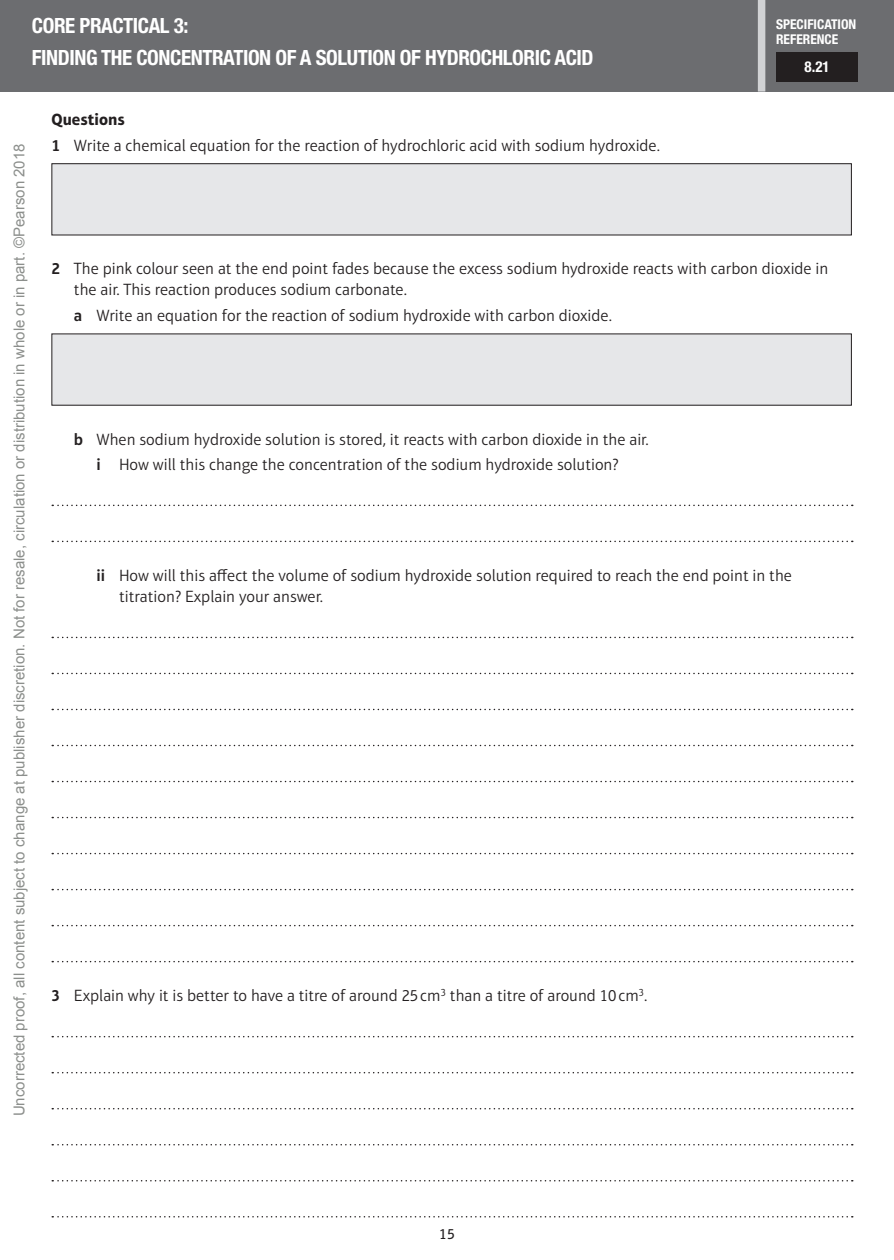
<style>
.page{position:relative;width:894px;height:1260px;background:#fff}
.page>*{position:absolute;margin:0;border:0;box-sizing:border-box;transform-origin:0 0}
.t1{font:700 condensed 21px/31.5px "Helvetica Neue LTW1 G";letter-spacing:-.02em;color:#fff}
.t2{font:300 16.5px/25.5px "Aptifer Sans LT Pro";color:#231f20}
.t3{font:15px "Arial";color:#8c8f8c}
.t4{font:700 condensed 15px "Helvetica Neue LTW1 G";color:#fff}
.t5{font:15px "Aptifer Sans LT Pro";color:#231f20}
.t6{font:700 condensed 13.5px/15.3px "Helvetica Neue LTW1 G";color:#fff}
.s1{font-weight:700}
.s2{font-weight:600}
</style>
<div class="page">
<div style="left:0;top:0;width:894px;height:92px;background:#6c6d70"></div>
<div style="left:52px;top:164px;width:799px;height:71px;background:#e6e7e9"></div>
<div style="left:51px;top:163px;width:801px;height:72px;border:1px solid #231f20"></div>
<div style="left:52px;top:334px;width:799px;height:71px;background:#e6e7e9"></div>
<svg style="left:52px;top:504px;width:801px;height:2px"></svg>
<svg style="left:52px;top:540px;width:801px;height:2px"></svg>
<svg style="left:52px;top:636px;width:801px;height:2px"></svg>
<svg style="left:52px;top:672px;width:801px;height:2px"></svg>
<svg style="left:52px;top:708px;width:801px;height:2px"></svg>
<svg style="left:52px;top:744px;width:801px;height:2px"></svg>
<svg style="left:52px;top:780px;width:801px;height:2px"></svg>
<svg style="left:52px;top:816px;width:801px;height:2px"></svg>
<svg style="left:52px;top:852px;width:801px;height:2px"></svg>
<svg style="left:52px;top:888px;width:801px;height:2px"></svg>
<svg style="left:52px;top:924px;width:801px;height:2px"></svg>
<svg style="left:52px;top:960px;width:801px;height:2px"></svg>
<svg style="left:52px;top:1035px;width:801px;height:2px"></svg>
<svg style="left:52px;top:1072px;width:801px;height:1px"></svg>
<svg style="left:52px;top:1108px;width:801px;height:1px"></svg>
<svg style="left:52px;top:1144px;width:801px;height:1px"></svg>
<svg style="left:52px;top:1180px;width:801px;height:1px"></svg>
<svg style="left:52px;top:1216px;width:801px;height:1px"></svg>
<div style="left:776px;top:52px;width:82px;height:29px;background:#231f20"></div>
<div style="left:758px;top:0;width:7px;height:92px;background:#d1d2d4"></div>
<p class="t1" style="left:32px;top:10px;width:563px">CORE PRACTICAL 3:<br>FINDING THE CONCENTRATION OF A SOLUTION OF HYDROCHLORIC ACID</p>
<p class="t6" style="left:776px;top:16px;width:82px">SPECIFICATION<br>REFERENCE</p>
<p class="t4" style="left:804px;top:58px;width:27px">8.21</p>
<p class="t3" style="left:9px;top:1116px;width:974px;rotate:-90deg">Uncorrected proof, all content subject to change at publisher discretion. Not for resale, circulation or distribution in whole or in part. ©Pearson 2018</p>
<p class="t2" style="left:51px;top:107px;width:610px"><span class="s1">Questions<br></span><span class="s2">1</span> Write a chemical equation for the reaction of hydrochloric acid with sodium hydroxide.</p>
<p class="t2" style="left:74px;top:258px;width:756px;line-height:21px;text-indent:-23px"><span class="s2">2</span> The pink colour seen at the end point fades because the excess sodium hydroxide reacts with carbon dioxide in the air. This reaction produces sodium carbonate.</p>
<p class="t2" style="left:74px;top:302px;width:539px"><span class="s2">a</span> Write an equation for the reaction of sodium hydroxide with carbon dioxide.</p>
<p class="t2" style="left:74px;top:426px;width:576px;text-align:center"><span class="s2">b</span> When sodium hydroxide solution is stored, it reacts with carbon dioxide in the air. <span class="s2">i</span> How will this change the concentration of the sodium hydroxide solution?</p>
<p class="t2" style="left:119px;top:565px;width:674px;line-height:21px;text-indent:-23px"><span class="s2">ii</span> How will this affect the volume of sodium hydroxide solution required to reach the end point in the titration? Explain your answer.</p>
<p class="t2" style="left:51px;top:983px;width:597px"><span class="s2">3</span> Explain why it is better to have a titre of around 25cm<sup>3</sup> than a titre of around 10cm<sup>3</sup>.</p>
<p class="t5" style="left:439px;top:1224px;width:17px">15</p>
</div>
